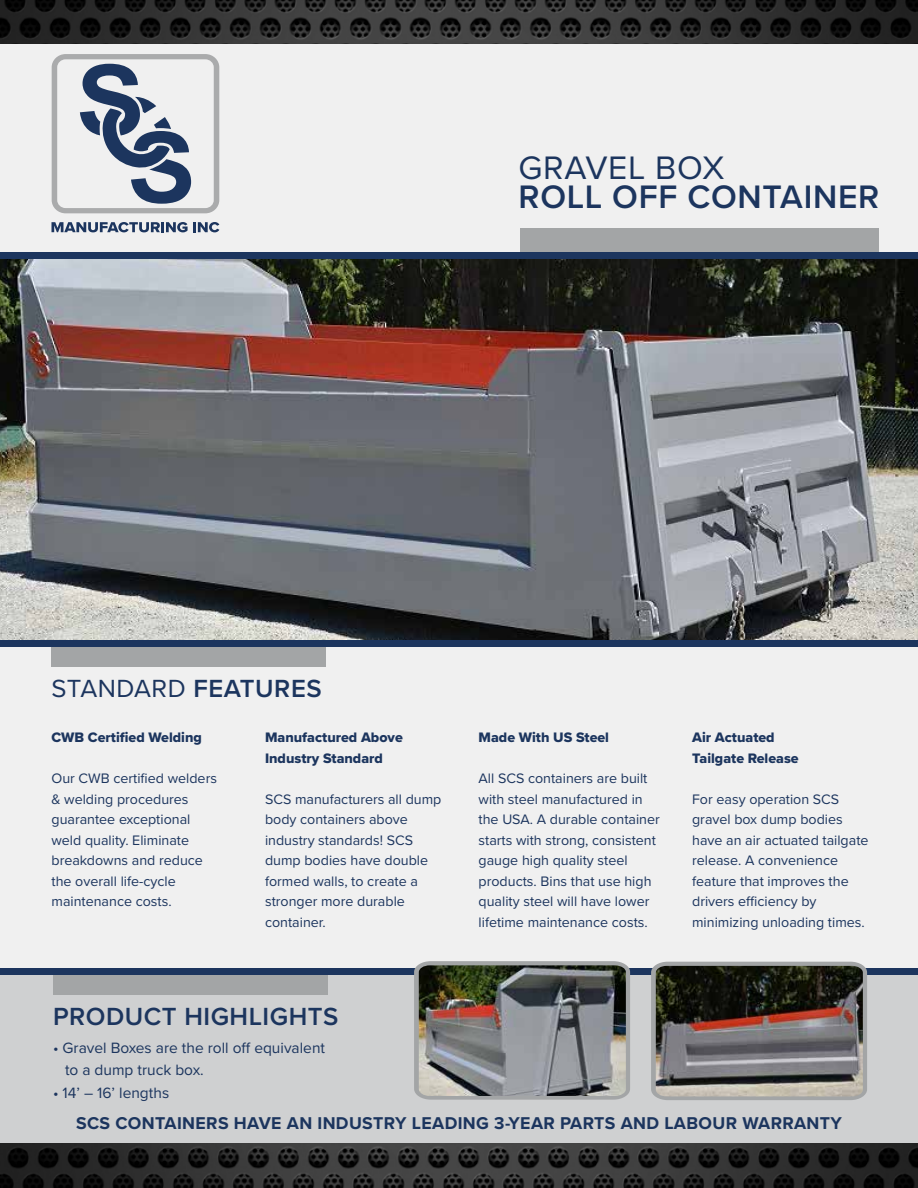
<style>
.page{position:relative;width:918px;height:1188px;background:#fff}
.page>*{position:absolute;margin:0;border:0;box-sizing:border-box;transform-origin:0 0}
.t1{font:600 33.75px "Proxima Nova";letter-spacing:.02em;color:#1c355e}
.t2{font:33.75px "Proxima Nova";letter-spacing:.02em;color:#1c355e}
.t3{font:600 25.8px "Proxima Nova";letter-spacing:.02em;color:#1c355e}
.t4{font:25.8px "Proxima Nova";letter-spacing:.02em;color:#1c355e}
.t5{font:700 17.7px "Proxima Nova";letter-spacing:.02em;color:#1c355e}
.t6{font:15.45px/22.4px "Proxima Nova";color:#1c355e}
.t7{font:14.25px/20.5px "Proxima Nova";color:#1c355e}
.t8{font:14.25px/20.5px "Proxima Nova Extrabld";color:#1c355e}
.s1{font-weight:600}
</style>
<div class="page">
<img style="left:0;top:259px;width:918px;height:381px">
<div style="left:0;top:645px;width:918px;height:543px;background:#f0f0f0"></div>
<img style="left:0;top:1143px;width:918px;height:45px">
<div style="left:0;top:974px;width:918px;height:169px;background:#cfd0d1"></div>
<div style="left:53px;top:972px;width:275px;height:23px;background:#a3a5a6"></div>
<div style="left:0;top:968px;width:918px;height:7px;background:#1c355e"></div>
<div style="left:0;top:13px;width:918px;height:245px;background:#f0f0f0"></div>
<img style="left:0;top:0;width:918px;height:44px">
<div style="left:520px;top:228px;width:359px;height:29px;background:#a3a5a6"></div>
<div style="left:51px;top:645px;width:275px;height:22px;background:#a3a5a6"></div>
<div style="left:0;top:252px;width:918px;height:7px;background:#1c355e"></div>
<div style="left:0;top:640px;width:918px;height:7px;background:#1c355e"></div>
<svg style="left:651px;top:962px;width:216px;height:138px"></svg>
<img style="left:656px;top:966px;width:207px;height:130px">
<svg style="left:414px;top:961px;width:216px;height:139px"></svg>
<img style="left:419px;top:965px;width:207px;height:131px">
<svg style="left:52px;top:54px;width:167px;height:159px"></svg>
<svg style="left:51px;top:222px;width:168px;height:10px"></svg>
<h1 class="t2" style="left:518px;top:154px;width:208px">GRAVEL BOX</h1>
<h1 class="t1" style="left:518px;top:182px;width:362px">ROLL OFF CONTAINER</h1>
<h2 class="t4" style="left:51px;top:677px;width:272px">STANDARD <span class="s1">FEATURES</span></h2>
<p class="t8" style="left:51px;top:728px;width:152px">CWB Certified Welding</p>
<p class="t7" style="left:51px;top:769px;width:167px">Our CWB certified welders &amp; welding procedures guarantee exceptional weld quality. Eliminate breakdowns and reduce the overall life-cycle maintenance costs.</p>
<p class="t8" style="left:265px;top:728px;width:139px">Manufactured Above<br>Industry Standard</p>
<p class="t7" style="left:265px;top:789px;width:178px">SCS manufacturers all dump body containers above industry standards! SCS dump bodies have double formed walls, to create a stronger more durable container.</p>
<h2 class="t3" style="left:53px;top:1005px;width:287px">PRODUCT HIGHLIGHTS</h2>
<p class="t6" style="left:65px;top:1038px;width:262px;text-indent:-12px">• Gravel Boxes are the roll off equivalent to a dump truck box.</p>
<p class="t6" style="left:53px;top:1082px;width:118px">• 14’ – 16’ lengths</p>
<p class="t8" style="left:479px;top:728px;width:132px">Made With US Steel</p>
<p class="t7" style="left:479px;top:769px;width:183px">All SCS containers are built with steel manufactured in the USA. A durable container starts with strong, consistent gauge high quality steel products. Bins that use high quality steel will have lower lifetime maintenance costs.</p>
<p class="t8" style="left:692px;top:728px;width:108px">Air Actuated<br>Tailgate Release</p>
<p class="t7" style="left:692px;top:789px;width:178px">For easy operation SCS gravel box dump bodies have an air actuated tailgate release. A convenience feature that improves the drivers efficiency by minimizing unloading times.</p>
<p class="t5" style="left:76px;top:1116px;width:767px">SCS CONTAINERS HAVE AN INDUSTRY LEADING 3-YEAR PARTS AND LABOUR WARRANTY</p>
</div>
